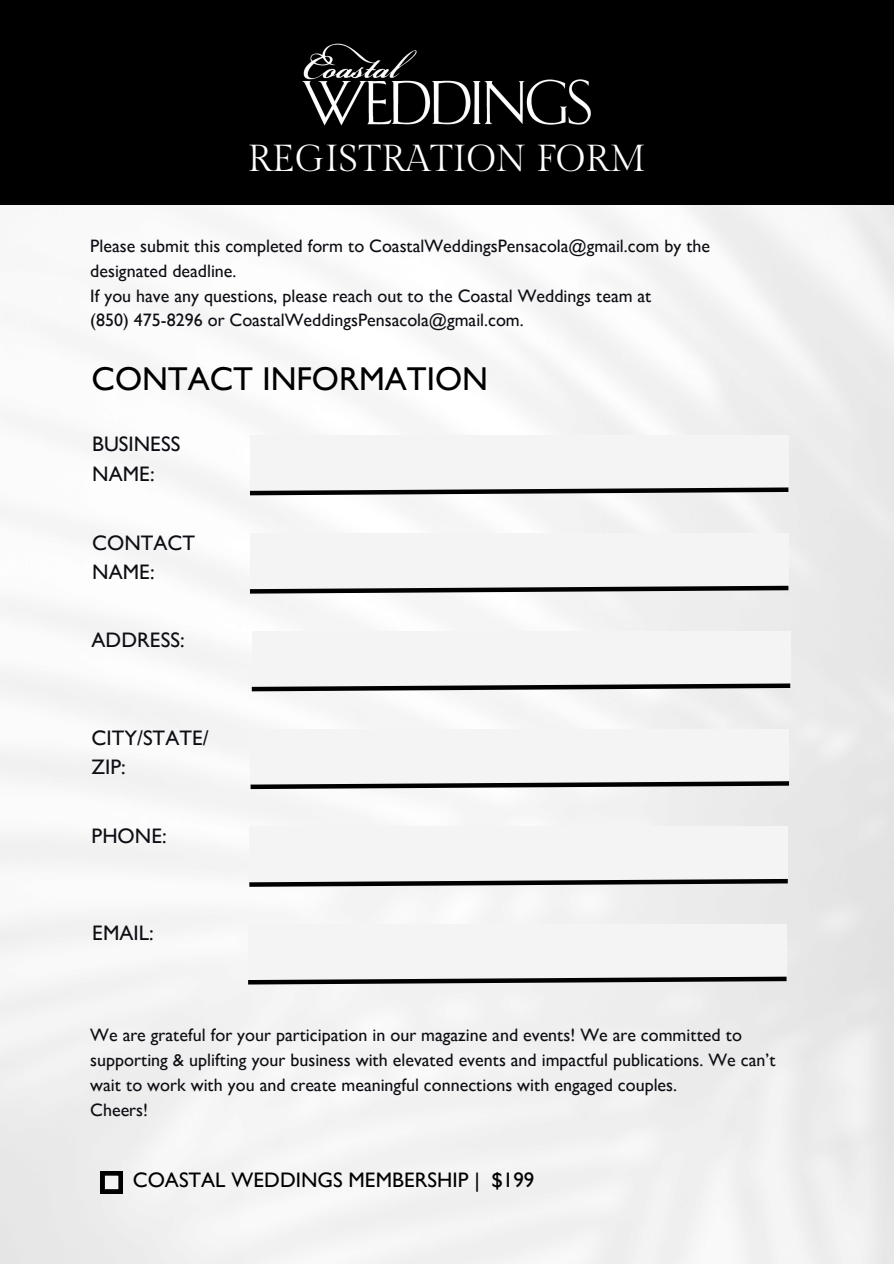
<style>
.page{position:relative;width:894px;height:1264px;background:#fff}
.page>*{position:absolute;margin:0;border:0;box-sizing:border-box;transform-origin:0 0}
.t1{font:37.5px "Gilda Display";color:#fff}
.t2{font:500 33px "Gill Sans MT Std";color:#000}
.t3{font:500 21px/29.2px "Gill Sans MT Std";color:#0e0d14}
.t4{font:500 21px "Gill Sans MT Std";color:#000001}
.t5{font:500 18px/24.8px "Gill Sans MT Std";color:#0e0d14}
</style>
<div class="page">
<img style="left:0;top:205px;width:893px;height:1058px">
<div style="left:0;top:0;width:893px;height:205px;background:#000"></div>
<div style="left:250px;top:436px;width:538px;height:56px;background:#f4f4f4"></div>
<div style="left:250px;top:533px;width:538px;height:56px;background:#f4f4f4"></div>
<div style="left:252px;top:631px;width:538px;height:56px;background:#f4f4f4"></div>
<div style="left:250px;top:729px;width:538px;height:56px;background:#f4f4f4"></div>
<div style="left:249px;top:826px;width:538px;height:56px;background:#f4f4f4"></div>
<div style="left:248px;top:924px;width:538px;height:56px;background:#f4f4f4"></div>
<svg style="left:245px;top:485px;width:547px;height:12px"></svg>
<svg style="left:245px;top:583px;width:547px;height:13px"></svg>
<svg style="left:247px;top:681px;width:547px;height:12px"></svg>
<svg style="left:246px;top:779px;width:547px;height:12px"></svg>
<svg style="left:245px;top:876px;width:547px;height:13px"></svg>
<svg style="left:243px;top:974px;width:547px;height:12px"></svg>
<img style="left:302px;top:43px;width:289px;height:83px">
<svg style="left:100px;top:1171px;width:23px;height:22px"></svg>
<h1 class="t1" style="left:247px;top:137px;width:400px">REGISTRATION FORM</h1>
<h3 class="t5" style="left:90px;top:236px;width:621px">Please submit this completed form to CoastalWeddingsPensacola@gmail.com by the</h3>
<h3 class="t5" style="left:90px;top:261px;width:148px">designated deadline.</h3>
<h3 class="t5" style="left:90px;top:286px;width:562px">If you have any questions, please reach out to the Coastal Weddings team at</h3>
<h3 class="t5" style="left:90px;top:311px;width:435px">(850) 475-8296 or CoastalWeddingsPensacola@gmail.com.</h3>
<p class="t2" style="left:92px;top:368px;width:398px">CONTACT INFORMATION</p>
<p class="t3" style="left:92px;top:433px;width:90px">BUSINESS<br>NAME:</p>
<p class="t3" style="left:92px;top:531px;width:104px">CONTACT<br>NAME:</p>
<p class="t3" style="left:92px;top:628px;width:94px">ADDRESS:</p>
<h2 class="t3" style="left:92px;top:726px;width:119px">CITY/STATE/<br>ZIP:</h2>
<h3 class="t3" style="left:92px;top:824px;width:77px">PHONE:</h3>
<h3 class="t3" style="left:92px;top:922px;width:63px">EMAIL:</h3>
<p class="t5" style="left:90px;top:1025px;width:686px">We are grateful for your participation in our magazine and events! We are committed to supporting &amp; uplifting your business with elevated events and impactful publications. We can’t wait to work with you and create meaningful connections with engaged couples.</p>
<p class="t5" style="left:90px;top:1099px;width:59px">Cheers!</p>
<h3 class="t4" style="left:133px;top:1172px;width:403px">COASTAL WEDDINGS MEMBERSHIP | $199</h3>
</div>
